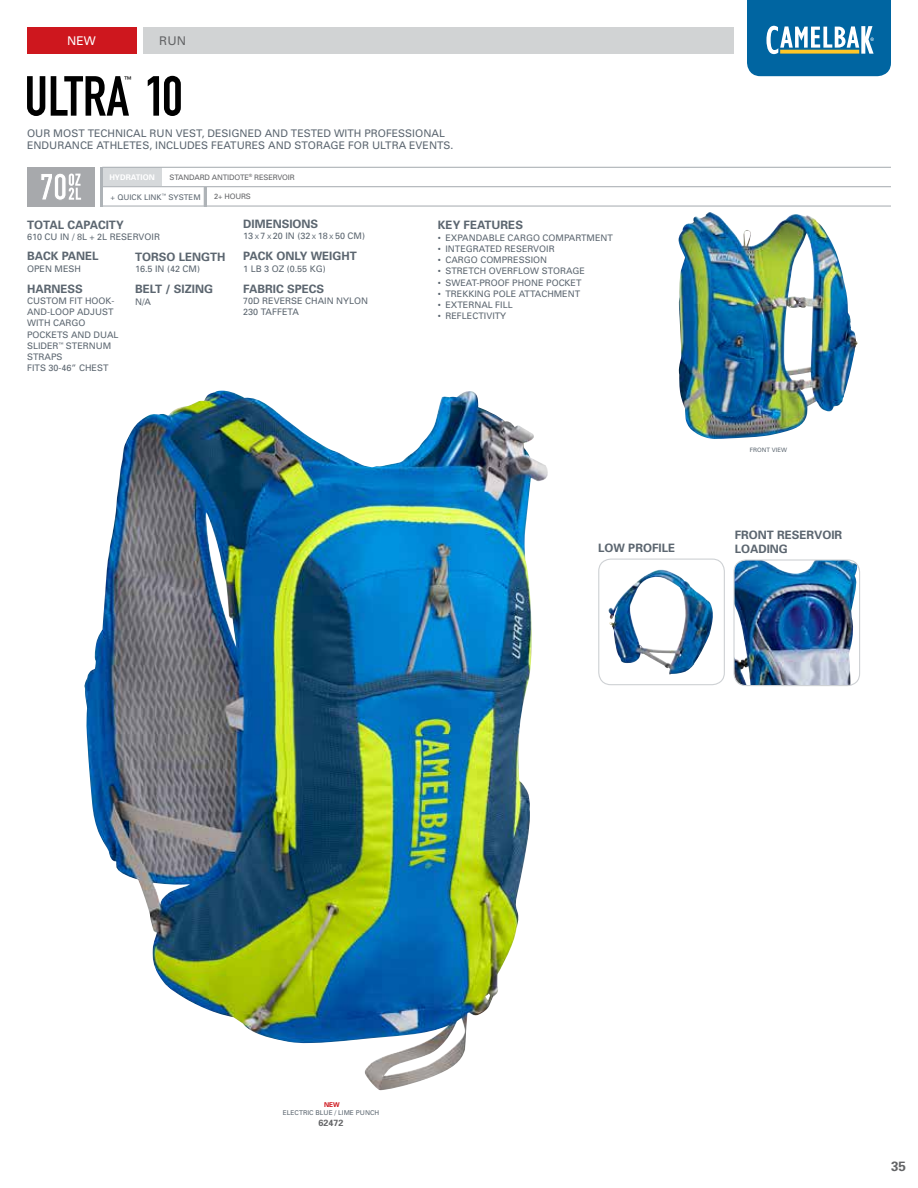
<style>
.page{position:relative;width:918px;height:1188px;background:#fff}
.page>*{position:absolute;margin:0;border:0;box-sizing:border-box;transform-origin:0 0}
.t1{font:55.5px "DIN Engschrift";color:#000}
.t2{font:700 13.5px "Univers";color:#636466}
.t3{font:12px "Univers";color:#fff}
.t4{font:12px "Univers";color:#636466}
.t5{font:700 11.55px/13.8px "Univers";color:#5c6670}
.t6{font:10.5px/12px "Univers";color:#5c6670}
.t7{font:9px/11.2px "Univers";color:#5c6670}
.t8{font:700 9px "Univers";color:#636466}
.t9{font:7.8px "Univers";color:#5c6670}
.t10{font:700 7.8px "Univers";color:#fff}
.t11{font:7.8px "DIN Engschrift";color:#000}
.t12{font:7.5px "Univers";letter-spacing:-.02em;color:#636466}
.t13{font:6.6px "Univers";color:#5c6670}
.t14{font:700 6.6px "Univers";color:#ce171e}
.t15{font:6px "Univers";color:#5c6670}
.s1{font-size:6px}
</style>
<div class="page">
<img style="left:84px;top:391px;width:464px;height:699px">
<img style="left:678px;top:212px;width:180px;height:227px">
<img style="left:608px;top:570px;width:105px;height:105px">
<div style="left:598px;top:559px;width:127px;height:126px;border:1px solid #ced1d4;border-radius:12px"></div>
<img style="left:735px;top:561px;width:123px;height:125px">
<div style="left:733px;top:559px;width:127px;height:127px;border:1px solid #ced1d4;border-radius:12px"></div>
<div style="left:143px;top:27px;width:591px;height:27px;background:#d1d3d4"></div>
<svg style="left:747px;top:0;width:144px;height:76px;background:#267aa9"></svg>
<div style="left:27px;top:27px;width:109px;height:27px;background:#ce171e"></div>
<div style="left:103px;top:168px;width:59px;height:18px;background:#d6d9db"></div>
<hr style="left:100px;top:167px;width:3px;height:40px;background:#aeb3b7">
<hr style="left:101px;top:186px;width:790px;height:1px;background:#aeb3b7">
<hr style="left:102px;top:167px;width:789px;height:1px;background:#aeb3b7">
<hr style="left:101px;top:205px;width:790px;height:2px;background:#aeb3b7">
<svg style="left:204px;top:187px;width:2px;height:18px"></svg>
<div style="left:27px;top:167px;width:68px;height:40px;background:#a7a9ac"></div>
<svg style="left:41px;top:173px;width:40px;height:27px"></svg>
<h3 class="t3" style="left:67px;top:34px;width:30px">NEW</h3>
<h3 class="t4" style="left:159px;top:34px;width:28px">RUN</h3>
<h1 class="t1" style="left:24px;top:64px;width:160px">ULTRA 10</h1>
<p class="t11" style="left:124px;top:75px;width:9px">™</p>
<p class="t6" style="left:27px;top:127px;width:428px">OUR MOST TECHNICAL RUN VEST, DESIGNED AND TESTED WITH PROFESSIONAL<br>ENDURANCE ATHLETES, INCLUDES FEATURES AND STORAGE FOR ULTRA EVENTS.</p>
<p class="t10" style="left:109px;top:172px;width:47px">HYDRATION</p>
<p class="t12" style="left:170px;top:172px;width:127px">STANDARD ANTIDOTE<sup>®</sup> RESERVOIR</p>
<p class="t9" style="left:111px;top:192px;width:92px">+ QUICK LINK<sup>™</sup> SYSTEM</p>
<p class="t12" style="left:214px;top:192px;width:38px">2+ HOURS</p>
<p class="t5" style="left:27px;top:218px;width:98px">TOTAL CAPACITY</p>
<p class="t7" style="left:27px;top:231px;width:135px">610 CU IN / 8L + 2L RESERVOIR</p>
<p class="t5" style="left:27px;top:249px;width:73px">BACK PANEL</p>
<p class="t7" style="left:27px;top:263px;width:55px">OPEN MESH</p>
<p class="t5" style="left:27px;top:281px;width:57px">HARNESS</p>
<p class="t7" style="left:27px;top:295px;width:93px">CUSTOM FIT HOOK-<br>AND-LOOP ADJUST<br>WITH CARGO<br>POCKETS AND DUAL<br>SLIDER<sup>™</sup> STERNUM<br>STRAPS<br>FITS 30-46” CHEST</p>
<p class="t5" style="left:243px;top:217px;width:77px">DIMENSIONS</p>
<p class="t7" style="left:243px;top:231px;width:123px">13 <span class="s1">X</span> 7 <span class="s1">X</span> 20 IN (32 <span class="s1">X</span> 18 <span class="s1">X</span> 50 CM)</p>
<p class="t5" style="left:243px;top:249px;width:115px">PACK ONLY WEIGHT</p>
<p class="t7" style="left:243px;top:263px;width:84px">1 LB 3 OZ (0.55 KG)</p>
<p class="t5" style="left:243px;top:281px;width:83px">FABRIC SPECS</p>
<p class="t7" style="left:243px;top:295px;width:127px">70D REVERSE CHAIN NYLON<br>230 TAFFETA</p>
<p class="t5" style="left:135px;top:250px;width:92px">TORSO LENGTH</p>
<p class="t7" style="left:135px;top:264px;width:67px">16.5 IN (42 CM)</p>
<p class="t5" style="left:135px;top:282px;width:79px">BELT / SIZING</p>
<p class="t7" style="left:135px;top:296px;width:18px">N/A</p>
<p class="t5" style="left:438px;top:218px;width:87px">KEY FEATURES</p>
<p class="t7" style="left:438px;top:232px;width:177px">• EXPANDABLE CARGO COMPARTMENT</p>
<p class="t7" style="left:438px;top:243px;width:118px">• INTEGRATED RESERVOIR</p>
<p class="t7" style="left:438px;top:254px;width:111px">• CARGO COMPRESSION</p>
<p class="t7" style="left:438px;top:265px;width:149px">• STRETCH OVERFLOW STORAGE</p>
<p class="t7" style="left:438px;top:277px;width:145px">• SWEAT-PROOF PHONE POCKET</p>
<p class="t7" style="left:438px;top:288px;width:144px">• TREKKING POLE ATTACHMENT</p>
<p class="t7" style="left:438px;top:299px;width:76px">• EXTERNAL FILL</p>
<p class="t7" style="left:438px;top:310px;width:70px">• REFLECTIVITY</p>
<p class="t5" style="left:598px;top:541px;width:79px">LOW PROFILE</p>
<p class="t15" style="left:750px;top:446px;width:39px">FRONT VIEW</p>
<p class="t5" style="left:735px;top:527px;width:109px">FRONT RESERVOIR<br>LOADING</p>
<p class="t14" style="left:324px;top:1100px;width:17px">NEW</p>
<p class="t13" style="left:283px;top:1108px;width:98px">ELECTRIC BLUE / LIME PUNCH</p>
<p class="t8" style="left:319px;top:1117px;width:27px">62472</p>
<h2 class="t2" style="left:891px;top:1158px;width:17px">35</h2>
</div>
